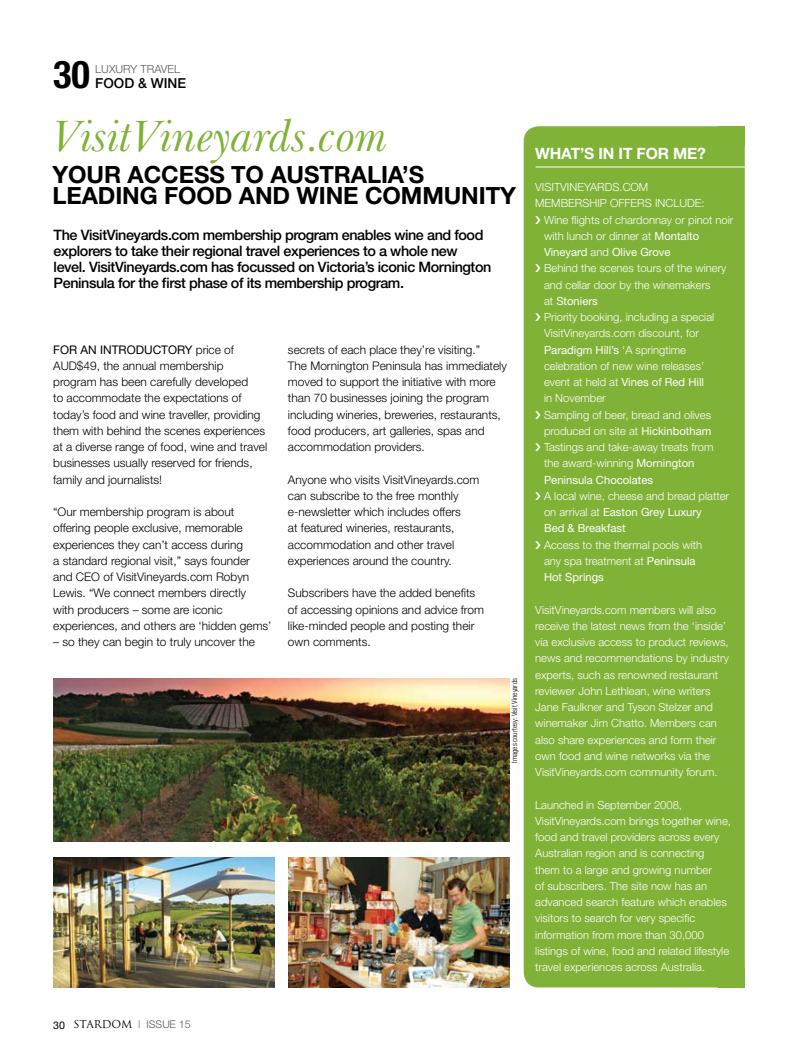
<style>
.page{position:relative;width:798px;height:1063px;background:#fff}
.page>*{position:absolute;margin:0;border:0;box-sizing:border-box;transform-origin:0 0}
.t1{font:italic 45px "Baskerville BT";letter-spacing:-.005em;color:#7fb237}
.t2{font:700 condensed 38.38px "Helvetica Neue";color:#000}
.t3{font:700 23.75px/21.2px "Helvetica Neue";letter-spacing:-.005em;color:#000;text-align:right}
.t4{font:700 15.62px "Helvetica Neue";letter-spacing:-.01em;color:#fff}
.t5{font:500 14.38px/16.2px "Helvetica Neue";letter-spacing:-.03em;color:#000}
.t6{font:500 13.75px "Helvetica Neue";color:#000}
.t7{font:300 11.88px/16.2px "Helvetica Neue";color:#000}
.t8{font:11.88px "Helvetica Neue";color:#000}
.t9{font:300 11.25px/16.2px "Helvetica Neue";color:#fff}
.t10{font:11.25px "Helvetica Neue";color:#fff}
.t11{font:300 11.25px "Helvetica Neue";color:#58595b}
.t12{font:300 10.62px "Helvetica Neue";color:#58595b}
.t13{font:300 condensed 7.5px "Helvetica Neue";color:#000}
.s1{font-weight:400}
.s2{font-weight:300}
.s3{font-weight:400;color:#000}
.s4{font-family:"Trajan";font-weight:400;color:#000}
</style>
<div class="page">
<img style="left:53px;top:678px;width:456px;height:163px">
<img style="left:53px;top:857px;width:221px;height:130px">
<img style="left:288px;top:857px;width:221px;height:130px">
<div style="left:523px;top:126px;width:221px;height:861px;background:#7fb237;border-radius:15px"></div>
<div style="left:718px;top:126px;width:26px;height:20px;background:#7fb237"></div>
<div style="left:718px;top:968px;width:26px;height:19px;background:#7fb237"></div>
<hr style="left:535px;top:167px;width:219px;height:1px;background:#fff">
<h2 class="t2" style="left:53px;top:51px;width:38px">30</h2>
<p class="t11" style="left:95px;top:62px;width:86px">LUXURY TRAVEL</p>
<p class="t6" style="left:95px;top:75px;width:92px">FOOD &amp; WINE</p>
<h1 class="t1" style="left:52px;top:108px;width:337px">VisitVineyards.com</h1>
<h3 class="t3" style="left:52px;top:164px;width:235px">YOUR ACCESS TO AUS</h3>
<h3 class="t3" style="left:52px;top:164px;width:372px">TRALIA’S<br>LEADING FOOD AND WINE COMMU</h3>
<h3 class="t3" style="left:461px;top:185px;width:57px">NITY</h3>
<p class="t5" style="left:54px;top:226px;width:439px">The VisitVineyards.com membership program enables wine and food explorers to take their regional travel experiences to a whole new level. VisitVineyards.com has focussed on Victoria’s iconic Mornington Peninsula for the first phase of its membership program.</p>
<p class="t8" style="left:53px;top:342px;width:55px">Foranintrod</p>
<p class="t8" style="left:144px;top:342px;width:18px">uctory</p>
<p class="t7" style="left:53px;top:341px;width:215px;text-indent:143px">price of AUD$49, the annual membership program has been carefully developed<br>to accommodate the expectations of today’s food and wine traveller, providing them with behind the scenes experiences at a diverse range of food, wine and travel businesses usually reserved for friends, family and journalists!</p>
<p class="t7" style="left:53px;top:504px;width:220px">“Our membership program is about offering people exclusive, memorable experiences they can’t access during<br>a standard regional visit,” says founder and CEO of VisitVineyards.com Robyn Lewis. “We connect members directly<br>with producers – some are iconic experiences, and others are ‘hidden gems’</p>
<p class="t7" style="left:53px;top:634px;width:203px">– so they can begin to truly uncover the</p>
<p class="t7" style="left:288px;top:341px;width:220px">secrets of each place they’re visiting.”<br>The Mornington Peninsula has immediately moved to support the initiative with more than 70 businesses joining the program including wineries, breweries, restaurants, food producers, art galleries, spas and accommodation providers.</p>
<p class="t7" style="left:288px;top:471px;width:193px">Anyone who visits VisitVineyards.com can subscribe to the free monthly e-newsletter which includes offers<br>at featured wineries, restaurants, accommodation and other travel experiences around the country.</p>
<p class="t7" style="left:288px;top:585px;width:197px">Subscribers have the added benefits of accessing opinions and advice from like-minded people and posting their own comments.</p>
<p class="t13" style="left:510px;top:763px;width:86px;rotate:-90deg">Images courtesy: Visit Vineyards</p>
<h3 class="t4" style="left:535px;top:144px;width:172px">WHAT’S IN IT FOR ME?</h3>
<p class="t9" style="left:535px;top:179px;width:114px">VISITVINEYARDS.COM</p>
<p class="t9" style="left:535px;top:195px;width:171px">MEMBERSHIP OFFERS INCLUDE:</p>
<p class="t9" style="left:544px;top:211px;width:191px">Wine flights of chardonnay or pinot noir</p>
<p class="t9" style="left:544px;top:228px;width:157px">with lunch or dinner at <span class="s1">Montalto</span></p>
<p class="t10" style="left:544px;top:246px;width:128px">Vineyard <span class="s2">and</span> Olive Grove</p>
<p class="t9" style="left:544px;top:260px;width:184px">Behind the scenes tours of the winery</p>
<p class="t9" style="left:544px;top:276px;width:168px">and cellar door by the winemakers</p>
<p class="t10" style="left:544px;top:294px;width:55px"><span class="s2">at</span> Stoniers</p>
<p class="t9" style="left:544px;top:309px;width:172px">Priority booking, including a special</p>
<p class="t9" style="left:544px;top:325px;width:156px">VisitVineyards.com discount, for</p>
<p class="t10" style="left:544px;top:343px;width:143px">Paradigm Hill’s <span class="s2">‘A springtime</span></p>
<p class="t9" style="left:544px;top:358px;width:162px">celebration of new wine releases’</p>
<p class="t10" style="left:544px;top:375px;width:161px"><span class="s2">event at held at</span> Vines of Red Hill</p>
<p class="t9" style="left:544px;top:390px;width:63px">in November</p>
<p class="t9" style="left:544px;top:406px;width:168px">Sampling of beer, bread and olives</p>
<p class="t9" style="left:544px;top:423px;width:169px">produced on site at <span class="s1">Hickinbotham</span></p>
<p class="t9" style="left:544px;top:439px;width:171px">Tastings and take-away treats from</p>
<p class="t9" style="left:544px;top:455px;width:152px">the award-winning <span class="s1">Mornington</span></p>
<p class="t10" style="left:544px;top:473px;width:110px">Peninsula Chocolates</p>
<p class="t9" style="left:544px;top:488px;width:186px">A local wine, cheese and bread platter on arrival at <span class="s1">Easton Grey Luxury<br>Bed &amp; Breakfast</span></p>
<p class="t9" style="left:544px;top:536px;width:160px">Access to the thermal pools with any spa treatment at <span class="s1">Peninsula<br>Hot Springs</span></p>
<p class="t9" style="left:535px;top:601px;width:195px">VisitVineyards.com members will also receive the latest news from the ‘inside’ via exclusive access to product reviews, news and recommendations by industry experts, such as renowned restaurant reviewer John Lethlean, wine writers Jane Faulkner and Tyson Stelzer and winemaker Jim Chatto. Members can also share experiences and form their own food and wine networks via the VisitVineyards.com community forum.</p>
<p class="t9" style="left:535px;top:796px;width:197px">Launched in September 2008, VisitVineyards.com brings together wine, food and travel providers across every Australian region and is connecting them to a large and growing number<br>of subscribers. The site now has an advanced search feature which enables visitors to search for very specific information from more than 30,000 listings of wine, food and related lifestyle travel experiences across Australia.</p>
<p class="t12" style="left:53px;top:1018px;width:139px"><span class="s3">30</span> <span class="s4">STARDOM</span> | ISSUE 15</p>
</div>
